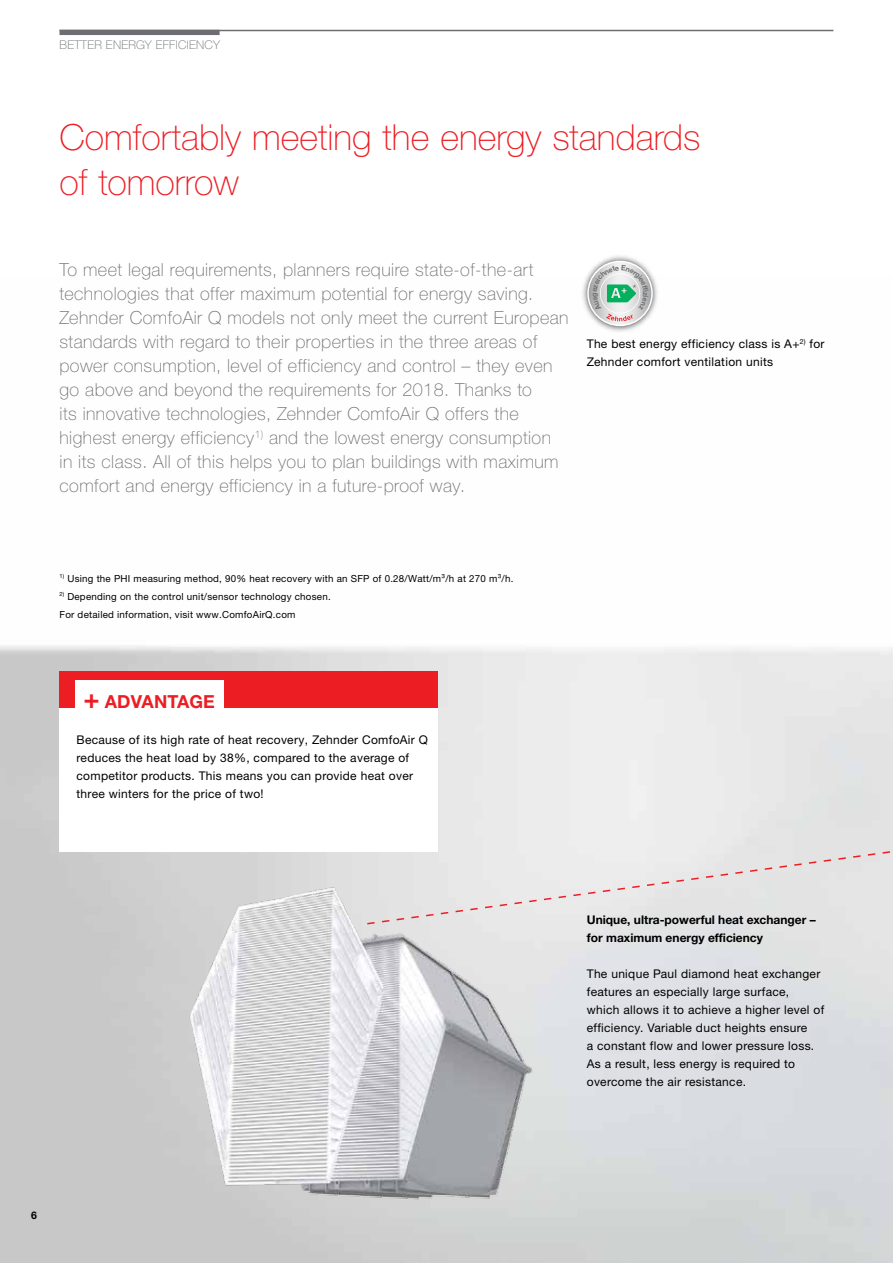
<style>
.page{position:relative;width:893px;height:1263px;background:#fff}
.page>*{position:absolute;margin:0;border:0;box-sizing:border-box;transform-origin:0 0}
.t1{font:100 36px/45px "Helvetica Neue LTW1 G";color:#ed1d24}
.t2{font:100 18px/24px "Helvetica Neue LTW1 G";letter-spacing:.025em;color:#6d6e71}
.t3{font:700 18px "Helvetica Neue LTW1 G";letter-spacing:.01em;color:#ed1d24}
.t4{font:12px/18px "Helvetica Neuefor Zehnder";letter-spacing:.025em;color:#000}
.t5{font:700 12px/18px "Helvetica Neue LTW1 G";color:#000}
.t6{font:100 12px "Helvetica Neue LTW1 G";letter-spacing:.025em;color:#6d6e71}
.t7{font:700 10.5px "Helvetica Neue LTW1 G";color:#000}
.t8{font:9.75px/18px "Helvetica Neuefor Zehnder";letter-spacing:.025em;color:#000}
.s1{font-size:27px}
</style>
<div class="page">
<img style="left:0;top:646px;width:893px;height:617px">
<img style="left:179px;top:883px;width:362px;height:320px">
<svg style="left:366px;top:814px;width:527px;height:111px;background:#e6e5e5"></svg>
<img style="left:582px;top:255px;width:76px;height:77px">
<svg style="left:587px;top:261px;width:66px;height:65px"></svg>
<svg style="left:589px;top:262px;width:62px;height:63px"></svg>
<hr style="left:60px;top:30px;width:773px;height:1px;background:#6d6e71">
<div style="left:60px;top:30px;width:160px;height:5px;background:#6d6e71"></div>
<div style="left:59px;top:708px;width:379px;height:144px;background:#fff"></div>
<div style="left:59px;top:672px;width:379px;height:36px;background:#ed1d24"></div>
<div style="left:75px;top:680px;width:148px;height:39px;background:#fff"></div>
<svg style="left:593px;top:265px;width:55px;height:56px"></svg>
<p class="t6" style="left:60px;top:37px;width:162px">BETTER ENERGY EFFICIENCY</p>
<h1 class="t1" style="left:60px;top:114px;width:643px">Comfortably meeting the energy standards of tomorrow</h1>
<p class="t2" style="left:60px;top:257px;width:511px">To meet legal requirements, planners require state-of-the-art technologies that offer maximum potential for energy saving.<br>Zehnder ComfoAir Q models not only meet the current European standards with regard to their properties in the three areas of power consumption, level of efficiency and control – they even go above and beyond the requirements for 2018. Thanks to<br>its innovative technologies, Zehnder ComfoAir Q offers the highest energy efficiency<sup>1)</sup> and the lowest energy consumption<br>in its class. All of this helps you to plan buildings with maximum comfort and energy efficiency in a future-proof way.</p>
<p class="t4" style="left:587px;top:334px;width:239px">The best energy efficiency class is A+<sup>2)</sup> for<br>Zehnder comfort ventilation units</p>
<p class="t8" style="left:60px;top:569px;width:455px"><sup>1)</sup> Using the PHI measuring method, 90% heat recovery with an SFP of 0.28/Watt/m³/h at 270 m³/h.</p>
<p class="t8" style="left:60px;top:587px;width:273px"><sup>2)</sup> Depending on the control unit/sensor technology chosen.<br>For detailed information, visit www.ComfoAirQ.com</p>
<p class="t3" style="left:84px;top:690px;width:133px"><span class="s1">+</span> ADVANTAGE</p>
<p class="t4" style="left:77px;top:730px;width:353px">Because of its high rate of heat recovery, Zehnder ComfoAir Q reduces the heat load by 38%, compared to the average of competitor products. This means you can provide heat over three winters for the price of two!</p>
<p class="t5" style="left:587px;top:910px;width:231px">Unique, ultra-powerful heat exchanger – for maximum energy efficiency</p>
<p class="t4" style="left:587px;top:964px;width:239px">The unique Paul diamond heat exchanger features an especially large surface, which allows it to achieve a higher level of efficiency. Variable duct heights ensure<br>a constant flow and lower pressure loss.<br>As a result, less energy is required to overcome the air resistance.</p>
<p class="t7" style="left:31px;top:1209px;width:7px">6</p>
</div>
